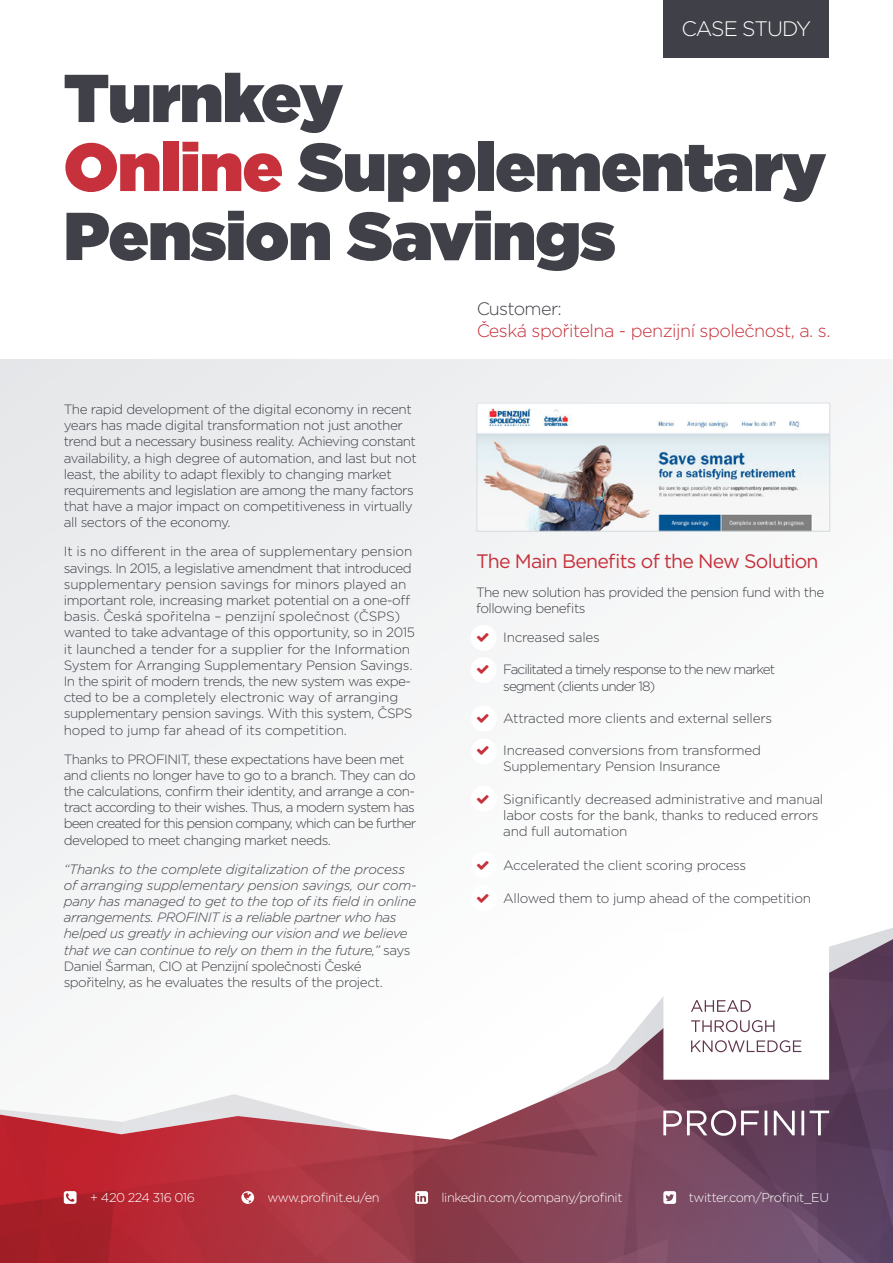
<style>
.page{position:relative;width:893px;height:1263px;background:#fff}
.page>*{position:absolute;margin:0;border:0;box-sizing:border-box;transform-origin:0 0}
.t1{font:900 67.5px/69px "Gotham";letter-spacing:-.01em;color:#404148}
.t2{font:300 21px "Gotham";letter-spacing:-.045em;color:#fff}
.t3{font:19.5px "Gotham";letter-spacing:-.04em;color:#c6313c}
.t4{font:300 18px "Gotham";letter-spacing:-.025em;color:#c6313c}
.t5{font:300 18px "Gotham";letter-spacing:-.035em;color:#404148}
.t6{font:300 13.5px/16.2px "Gotham";letter-spacing:-.03em;color:#404148}
.t7{font:italic 300 13.5px/16.2px "Gotham";letter-spacing:-.03em;color:#404148}
.t8{font:300 13.5px/16.2px "Gotham";letter-spacing:-.07em;color:#404148}
.t9{font:300 12.75px "Gotham";letter-spacing:-.03em;color:#fff}
.s1{color:#c6313c}
.s2{font-style:normal}
</style>
<div class="page">
<div style="left:0;top:359px;width:893px;height:904px;background:#f4f5f6"></div>
<img style="left:612px;top:928px;width:281px;height:11px">
<img style="left:0;top:939px;width:893px;height:324px">
<svg style="left:64px;top:1191px;width:13px;height:13px"></svg>
<svg style="left:241px;top:1191px;width:13px;height:13px"></svg>
<svg style="left:415px;top:1191px;width:13px;height:13px"></svg>
<svg style="left:663px;top:1191px;width:13px;height:13px"></svg>
<div style="left:663px;top:0;width:166px;height:57px;background:#404148"></div>
<div style="left:471px;top:625px;width:26px;height:26px;background:#fff;border-radius:50%"></div>
<div style="left:471px;top:657px;width:26px;height:26px;background:#fff;border-radius:50%"></div>
<div style="left:471px;top:705px;width:26px;height:26px;background:#fff;border-radius:50%"></div>
<div style="left:471px;top:738px;width:26px;height:26px;background:#fff;border-radius:50%"></div>
<div style="left:471px;top:786px;width:26px;height:26px;background:#fff;border-radius:50%"></div>
<div style="left:471px;top:852px;width:26px;height:26px;background:#fff;border-radius:50%"></div>
<div style="left:471px;top:885px;width:26px;height:26px;background:#fff;border-radius:50%"></div>
<img style="left:478px;top:405px;width:350px;height:125px">
<div style="left:476px;top:403px;width:354px;height:129px;border:1px solid #d8dade"></div>
<svg style="left:663px;top:1110px;width:166px;height:26px"></svg>
<svg style="left:663px;top:933px;width:166px;height:147px"></svg>
<h2 class="t2" style="left:681px;top:18px;width:131px">CASE STUDY</h2>
<h1 class="t1" style="left:64px;top:67px;width:764px">Turnkey<br><span class="s1">Online</span> Supplementary<br>Pension Savings</h1>
<h3 class="t5" style="left:476px;top:299px;width:87px">Customer:</h3>
<h3 class="t4" style="left:476px;top:321px;width:356px">Česká spořitelna - penzijní společnost, a. s.</h3>
<p class="t6" style="left:64px;top:401px;width:354px">The rapid development of the digital economy in recent years has made digital transformation not just another trend but a necessary business reality. Achieving constant availability, a high degree of automation, and last but not least, the ability to adapt flexibly to changing market requirements and legislation are among the many factors that have a major impact on competitiveness in virtually all sectors of the economy.</p>
<p class="t6" style="left:64px;top:544px;width:353px">It is no different in the area of supplementary pension savings. In 2015, a legislative amendment that introduced supplementary pension savings for minors played an important role, increasing market potential on a one-off basis. Česká spořitelna – penzijní společnost (ČSPS) wanted to take advantage of this opportunity, so in 2015 it launched a tender for a supplier for the Information System for Arranging Supplementary Pension Savings.<br>In the spirit of modern trends, the new system was expe&shy;cted to be a completely electronic way of arranging supplementary pension savings. With this system, ČSPS hoped to jump far ahead of its competition.</p>
<p class="t6" style="left:64px;top:751px;width:354px">Thanks to PROFINIT, these expectations have been met and clients no longer have to go to a branch. They can do the calculations, confirm their identity, and arrange a con&shy;tract according to their wishes. Thus, a modern system has been created for this pension company, which can be further developed to meet changing market needs.</p>
<p class="t7" style="left:64px;top:861px;width:354px">“Thanks to the complete digitalization of the process of arranging supplementary pension savings, our com&shy;pany has managed to get to the top of its field in online arrangements. PROFINIT is a reliable partner who has helped us greatly in achieving our vision and we believe that we can continue to rely on them in the future,” <span class="s2">says Daniel Šarman, CIO at Penzijní společnosti České spořitelny, as he evaluates the results of the project.</span></p>
<h3 class="t3" style="left:476px;top:552px;width:344px">The Main Benefits of the New Solution</h3>
<p class="t6" style="left:476px;top:584px;width:350px">The new solution has provided the pension fund with the following benefits</p>
<p class="t6" style="left:503px;top:629px;width:98px">Increased sales</p>
<p class="t8" style="left:503px;top:662px;width:273px">Facilitated a timely response to the new market segment (clients under 18)</p>
<p class="t6" style="left:503px;top:710px;width:270px">Attracted more clients and external sellers</p>
<p class="t6" style="left:503px;top:742px;width:259px">Increased conversions from transformed<br>Supplementary Pension Insurance</p>
<p class="t6" style="left:503px;top:791px;width:321px">Significantly decreased administrative and manual labor costs for the bank, thanks to reduced errors and full automation</p>
<p class="t6" style="left:503px;top:857px;width:245px">Accelerated the client scoring process</p>
<p class="t6" style="left:503px;top:891px;width:309px">Allowed them to jump ahead of the competition</p>
<p class="t9" style="left:90px;top:1191px;width:107px">+ 420 224 316 016</p>
<p class="t9" style="left:267px;top:1191px;width:114px">www.profinit.eu/en</p>
<p class="t9" style="left:689px;top:1191px;width:142px">twitter.com/Profinit_EU</p>
<p class="t9" style="left:441px;top:1191px;width:182px">linkedin.com/company/profinit</p>
</div>
